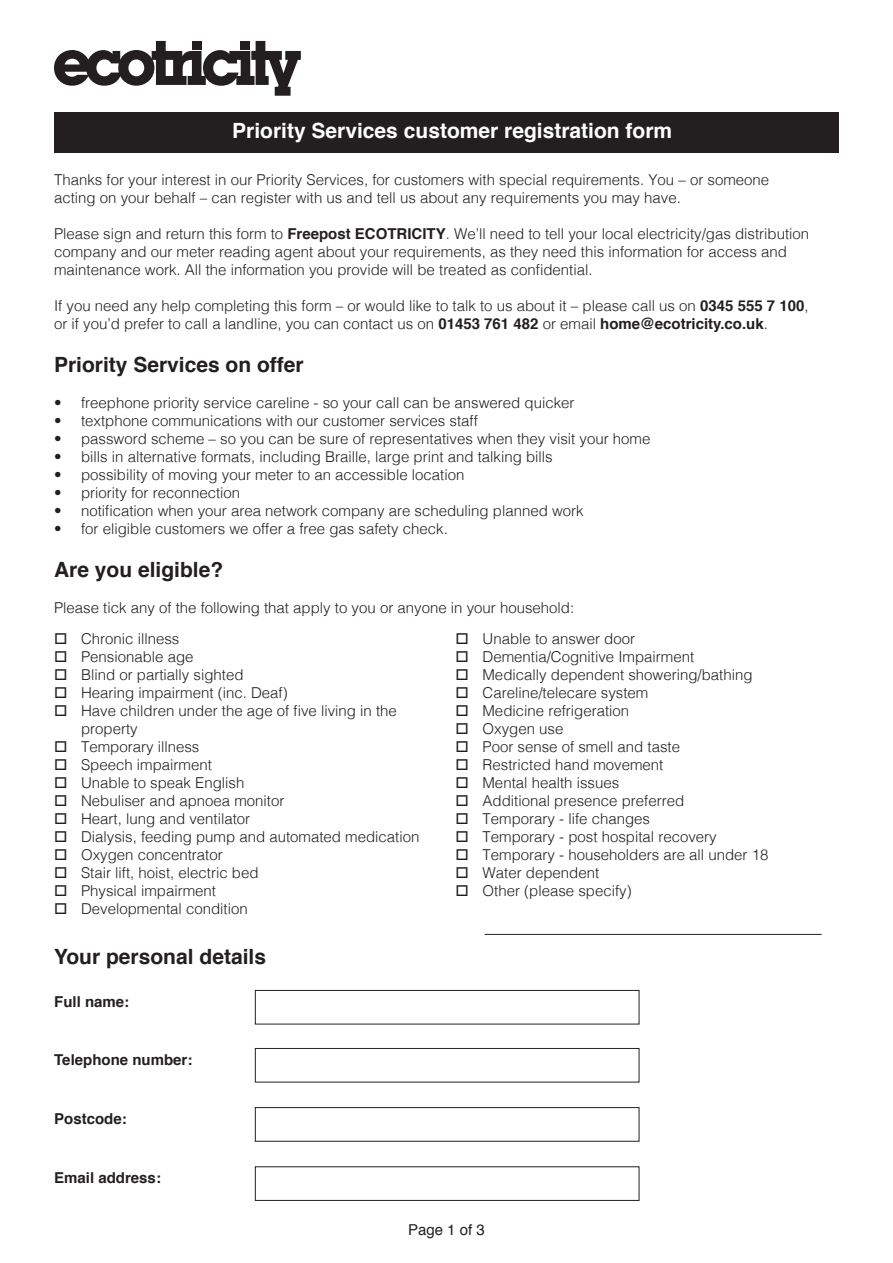
<style>
.page{position:relative;width:893px;height:1263px;background:#fff}
.page>*{position:absolute;margin:0;border:0;box-sizing:border-box;transform-origin:0 0}
.t1{font:700 21px "Helvetica";color:#231f20}
.t2{font:700 21px "Helvetica";color:#fff}
.t3{font:300 15px/18px "Helvetica";color:#231f20}
.t4{font:700 15px "Helvetica";color:#231f20}
.t5{font:15px "Helvetica";color:#231f20}
.s1{font-weight:700}
</style>
<div class="page">
<div style="left:54px;top:112px;width:785px;height:40px;background:#231f20"></div>
<svg style="left:54px;top:41px;width:247px;height:55px"></svg>
<div style="left:255px;top:990px;width:384px;height:34px;border:1px solid #231f20"></div>
<div style="left:255px;top:1107px;width:384px;height:34px;border:1px solid #231f20"></div>
<div style="left:255px;top:1048px;width:384px;height:34px;border:1px solid #231f20"></div>
<hr style="left:485px;top:934px;width:337px;height:1px;background:#231f20">
<p class="t2" style="left:232px;top:114px;width:441px">Priority Services customer registration form</p>
<p class="t3" style="left:54px;top:169px;width:717px">Thanks for your interest in our Priority Services, for customers with special requirements. You – or someone acting on your behalf – can register with us and tell us about any requirements you may have.</p>
<p class="t3" style="left:54px;top:223px;width:757px">Please sign and return this form to <span class="s1">Freepost ECOTRICITY</span>. We’ll need to tell your local electricity/gas distribution company and our meter reading agent about your requirements, as they need this information for access and maintenance work. All the information you provide will be treated as confidential.</p>
<p class="t3" style="left:54px;top:295px;width:756px">If you need any help completing this form – or would like to talk to us about it – please call us on <span class="s1">0345 555 7 100</span>,</p>
<p class="t3" style="left:54px;top:313px;width:715px">or if you’d prefer to call a landline, you can contact us on <span class="s1">01453 761 482</span> or email <span class="s1">home@ecotricity.co.uk</span>.</p>
<p class="t1" style="left:54px;top:347px;width:251px">Priority Services on offer</p>
<p class="t3" style="left:54px;top:392px;width:522px">• freephone priority service careline - so your call can be answered quicker</p>
<p class="t3" style="left:54px;top:410px;width:425px">• textphone communications with our customer services staff</p>
<p class="t3" style="left:54px;top:428px;width:598px">• password scheme – so you can be sure of representatives when they visit your home</p>
<p class="t3" style="left:54px;top:446px;width:500px">• bills in alternative formats, including Braille, large print and talking bills</p>
<p class="t3" style="left:54px;top:464px;width:412px">• possibility of moving your meter to an accessible location</p>
<p class="t3" style="left:54px;top:482px;width:188px">• priority for reconnection</p>
<p class="t3" style="left:54px;top:500px;width:531px">• notification when your area network company are scheduling planned work</p>
<p class="t3" style="left:54px;top:518px;width:395px">• for eligible customers we offer a free gas safety check.</p>
<p class="t1" style="left:54px;top:553px;width:171px">Are you eligible?</p>
<p class="t3" style="left:54px;top:598px;width:522px">Please tick any of the following that apply to you or anyone in your household:</p>
<p class="t3" style="left:81px;top:628px;width:100px">Chronic illness</p>
<p class="t3" style="left:81px;top:646px;width:114px">Pensionable age</p>
<p class="t3" style="left:81px;top:664px;width:164px">Blind or partially sighted</p>
<p class="t3" style="left:81px;top:682px;width:208px">Hearing impairment (inc. Deaf)</p>
<p class="t3" style="left:81px;top:700px;width:317px">Have children under the age of five living in the property</p>
<p class="t3" style="left:81px;top:736px;width:120px">Temporary illness</p>
<p class="t3" style="left:81px;top:754px;width:132px">Speech impairment</p>
<p class="t3" style="left:81px;top:772px;width:165px">Unable to speak English</p>
<p class="t3" style="left:81px;top:790px;width:205px">Nebuliser and apnoea monitor</p>
<p class="t3" style="left:81px;top:808px;width:171px">Heart, lung and ventilator</p>
<p class="t3" style="left:81px;top:826px;width:340px">Dialysis, feeding pump and automated medication</p>
<p class="t3" style="left:81px;top:844px;width:143px">Oxygen concentrator</p>
<p class="t3" style="left:81px;top:862px;width:179px">Stair lift, hoist, electric bed</p>
<p class="t3" style="left:81px;top:880px;width:137px">Physical impairment</p>
<p class="t3" style="left:81px;top:898px;width:168px">Developmental condition</p>
<p class="t3" style="left:482px;top:628px;width:154px">Unable to answer door</p>
<p class="t3" style="left:482px;top:646px;width:213px">Dementia/Cognitive Impairment</p>
<p class="t3" style="left:482px;top:664px;width:272px">Medically dependent showering/bathing</p>
<p class="t3" style="left:482px;top:682px;width:167px">Careline/telecare system</p>
<p class="t3" style="left:482px;top:700px;width:148px">Medicine refrigeration</p>
<p class="t3" style="left:482px;top:718px;width:82px">Oxygen use</p>
<p class="t3" style="left:482px;top:736px;width:199px">Poor sense of smell and taste</p>
<p class="t3" style="left:482px;top:754px;width:182px">Restricted hand movement</p>
<p class="t3" style="left:482px;top:772px;width:138px">Mental health issues</p>
<p class="t3" style="left:482px;top:790px;width:203px">Additional presence preferred</p>
<p class="t3" style="left:482px;top:808px;width:169px">Temporary - life changes</p>
<p class="t3" style="left:482px;top:826px;width:236px">Temporary - post hospital recovery</p>
<p class="t3" style="left:482px;top:844px;width:287px">Temporary - householders are all under 18</p>
<p class="t3" style="left:482px;top:862px;width:118px">Water dependent</p>
<p class="t3" style="left:482px;top:880px;width:151px">Other (please specify)</p>
<p class="t1" style="left:54px;top:940px;width:214px">Your personal details</p>
<p class="t4" style="left:54px;top:989px;width:77px">Full name:</p>
<p class="t4" style="left:54px;top:1047px;width:140px">Telephone number:</p>
<p class="t4" style="left:54px;top:1106px;width:74px">Postcode:</p>
<p class="t4" style="left:54px;top:1165px;width:108px">Email address:</p>
<p class="t5" style="left:408px;top:1218px;width:78px">Page 1 of 3</p>
</div>
